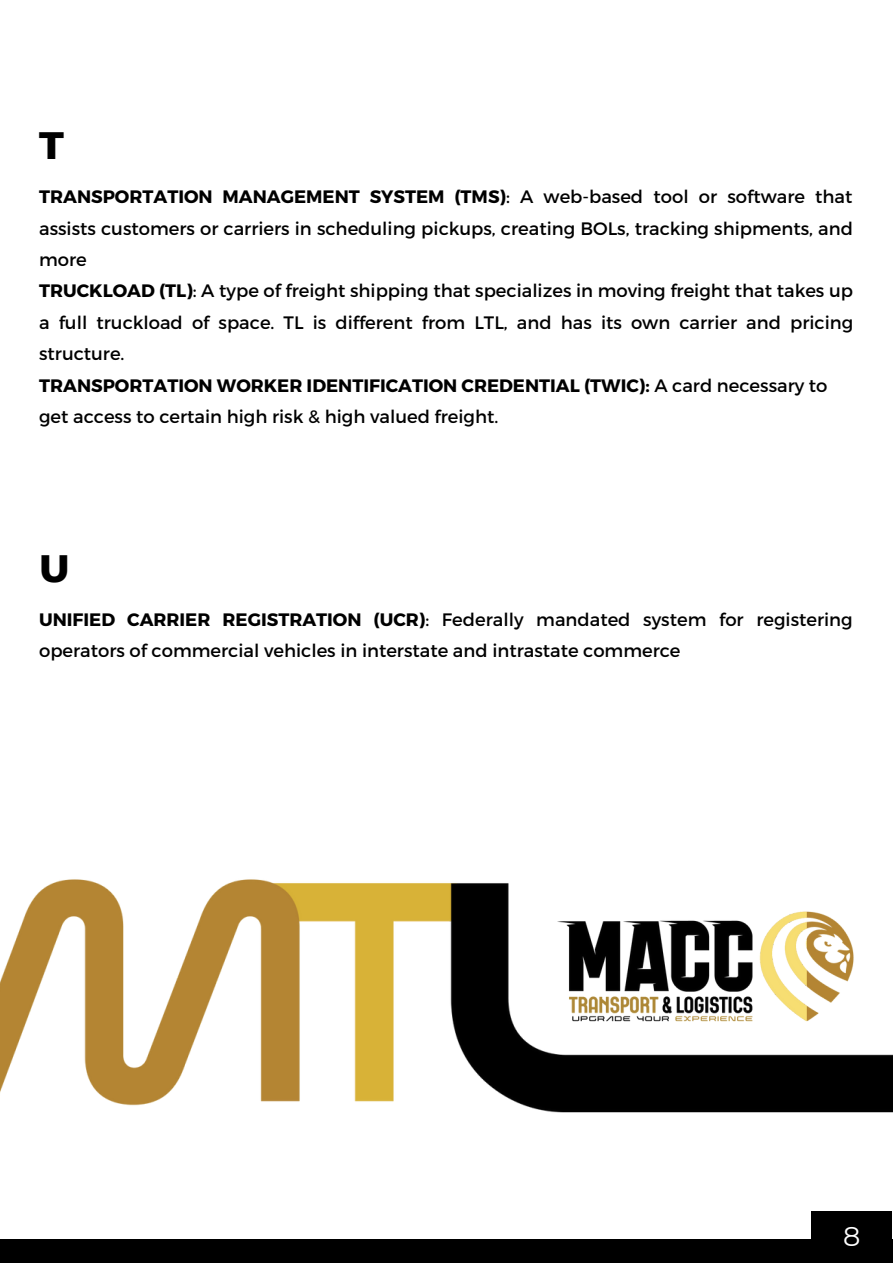
<style>
.page{position:relative;width:893px;height:1264px;background:#fff}
.page>*{position:absolute;margin:0;border:0;box-sizing:border-box;transform-origin:0 0}
.t1{font:800 39px "Montserrat";color:#000}
.t2{font:27.15px "Montserrat";color:#fff}
.t3{font:18px/31.5px "Montserrat";color:#000}
.s1{font-weight:700}
</style>
<div class="page">
<div style="left:0;top:1239px;width:892px;height:23px;background:#000"></div>
<img style="left:0;top:879px;width:892px;height:234px">
<img style="left:543px;top:897px;width:324px;height:139px">
<div style="left:811px;top:1210px;width:81px;height:52px;background:#000"></div>
<h1 class="t1" style="left:39px;top:121px;width:26px">T</h1>
<p class="t3" style="left:39px;top:180px;width:815px"><span class="s1">TRANSPORTATION MANAGEMENT SYSTEM (TMS)</span>: A web-based tool or software that assists customers or carriers in scheduling pickups, creating BOLs, tracking shipments, and more<br><span class="s1">TRUCKLOAD (TL)</span>: A type of freight shipping that specializes in moving freight that takes up a full truckload of space. TL is different from LTL, and has its own carrier and pricing structure.<br><span class="s1">TRANSPORTATION WORKER IDENTIFICATION CREDENTIAL (TWIC):</span> A card necessary to get access to certain high risk &amp; high valued freight.</p>
<h1 class="t1" style="left:39px;top:544px;width:32px">U</h1>
<p class="t3" style="left:39px;top:602px;width:815px"><span class="s1">UNIFIED CARRIER REGISTRATION (UCR)</span>: Federally mandated system for registering operators of commercial vehicles in interstate and intrastate commerce</p>
<h2 class="t2" style="left:843px;top:1219px;width:19px">8</h2>
</div>
